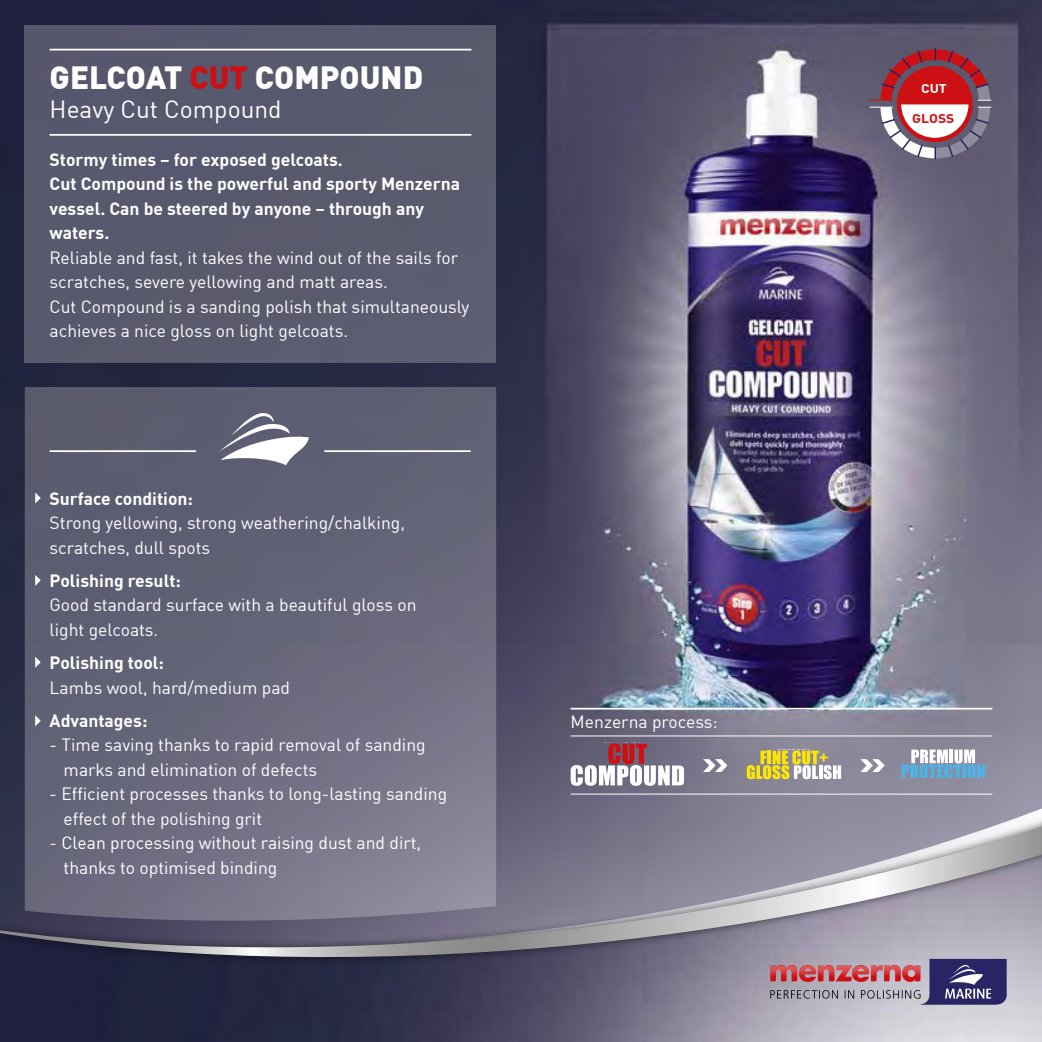
<style>
.page{position:relative;width:1042px;height:1042px;background:#fff}
.page>*{position:absolute;margin:0;border:0;box-sizing:border-box;transform-origin:0 0}
.t1{font:900 31.5px "DIN Offc Pro";color:#fff}
.t2{font:24.5px "DIN Offc Pro";color:#fff}
.t3{font:17.5px/24.5px "DIN Offc Pro";color:#fff}
.t4{font:700 17.5px/24.5px "DIN Offc Pro";color:#fff}
.t5{font:700 12.42px "DIN Offc Pro";color:#cd1013;scale:1.11 1}
.t6{font:700 12.42px "DIN Offc Pro";color:#fff;scale:1.11 1}
.s1{color:#cd1013}
</style>
<div class="page">
<img style="left:0;top:0;width:1042px;height:803px">
<svg style="left:869px;top:48px;width:122px;height:111px"></svg>
<div style="left:25px;top:25px;width:471px;height:337px;background:#57596d"></div>
<svg style="left:25px;top:387px;width:471px;height:416px;background:#646478"></svg>
<svg style="left:747px;top:750px;width:94px;height:29px;background:#c5bb74"></svg>
<svg style="left:901px;top:749px;width:84px;height:29px"></svg>
<svg style="left:570px;top:743px;width:114px;height:43px"></svg>
<svg style="left:35px;top:575px;width:6px;height:11px"></svg>
<svg style="left:35px;top:492px;width:6px;height:11px"></svg>
<svg style="left:35px;top:657px;width:6px;height:11px"></svg>
<svg style="left:35px;top:715px;width:6px;height:11px"></svg>
<hr style="left:50px;top:450px;width:146px;height:2px;background:#fff">
<hr style="left:324px;top:450px;width:147px;height:2px;background:#fff">
<svg style="left:218px;top:412px;width:91px;height:53px"></svg>
<hr style="left:570px;top:793px;width:422px;height:1px;background:#fff">
<svg style="left:703px;top:759px;width:24px;height:13px"></svg>
<svg style="left:860px;top:759px;width:25px;height:13px"></svg>
<hr style="left:570px;top:708px;width:422px;height:1px;background:#fff">
<hr style="left:570px;top:735px;width:422px;height:1px;background:#fff">
<img style="left:0;top:966px;width:1042px;height:76px">
<svg style="left:0;top:803px;width:1042px;height:11px;background:#79778a"></svg>
<div style="left:0;top:814px;width:1042px;height:152px;background:#000;opacity:.6"></div>
<svg style="left:0;top:826px;width:1042px;height:139px;background:#838091"></svg>
<svg style="left:770px;top:959px;width:239px;height:45px;background:#92778f"></svg>
<h1 class="t1" style="left:50px;top:50px;width:375px">GELCOAT <span class="s1">CUT</span> COMPOUND</h1>
<h2 class="t2" style="left:50px;top:90px;width:233px">Heavy Cut Compound</h2>
<p class="t4" style="left:50px;top:145px;width:412px">Stormy times – for exposed gelcoats.<br>Cut Compound is the powerful and sporty Menzerna vessel. Can be steered by anyone – through any waters.</p>
<p class="t3" style="left:50px;top:243px;width:421px">Reliable and fast, it takes the wind out of the sails for scratches, severe yellowing and matt areas.<br>Cut Compound is a sanding polish that simultaneously achieves a nice gloss on light gelcoats.</p>
<p class="t4" style="left:50px;top:484px;width:145px">Surface condition:</p>
<p class="t3" style="left:50px;top:509px;width:357px">Strong yellowing, strong weathering/chalking, scratches, dull spots</p>
<p class="t4" style="left:50px;top:566px;width:133px">Polishing result:</p>
<p class="t3" style="left:50px;top:591px;width:368px">Good standard surface with a beautiful gloss on light gelcoats.</p>
<p class="t4" style="left:50px;top:648px;width:116px">Polishing tool:</p>
<p class="t3" style="left:50px;top:673px;width:242px">Lambs wool, hard/medium pad</p>
<p class="t4" style="left:50px;top:706px;width:99px">Advantages:</p>
<p class="t3" style="left:64px;top:731px;width:363px;text-indent:-14px">- Time saving thanks to rapid removal of sanding marks and elimination of defects</p>
<p class="t3" style="left:64px;top:780px;width:385px;text-indent:-14px">- Efficient processes thanks to long-lasting sanding effect of the polishing grit</p>
<p class="t3" style="left:64px;top:829px;width:359px;text-indent:-14px">- Clean processing without raising dust and dirt, thanks to optimised binding</p>
<p class="t3" style="left:570px;top:708px;width:149px">Menzerna process:</p>
<p class="t6" style="left:921px;top:79px;width:25px">CUT</p>
<p class="t5" style="left:912px;top:108px;width:40px">GLOSS</p>
</div>
